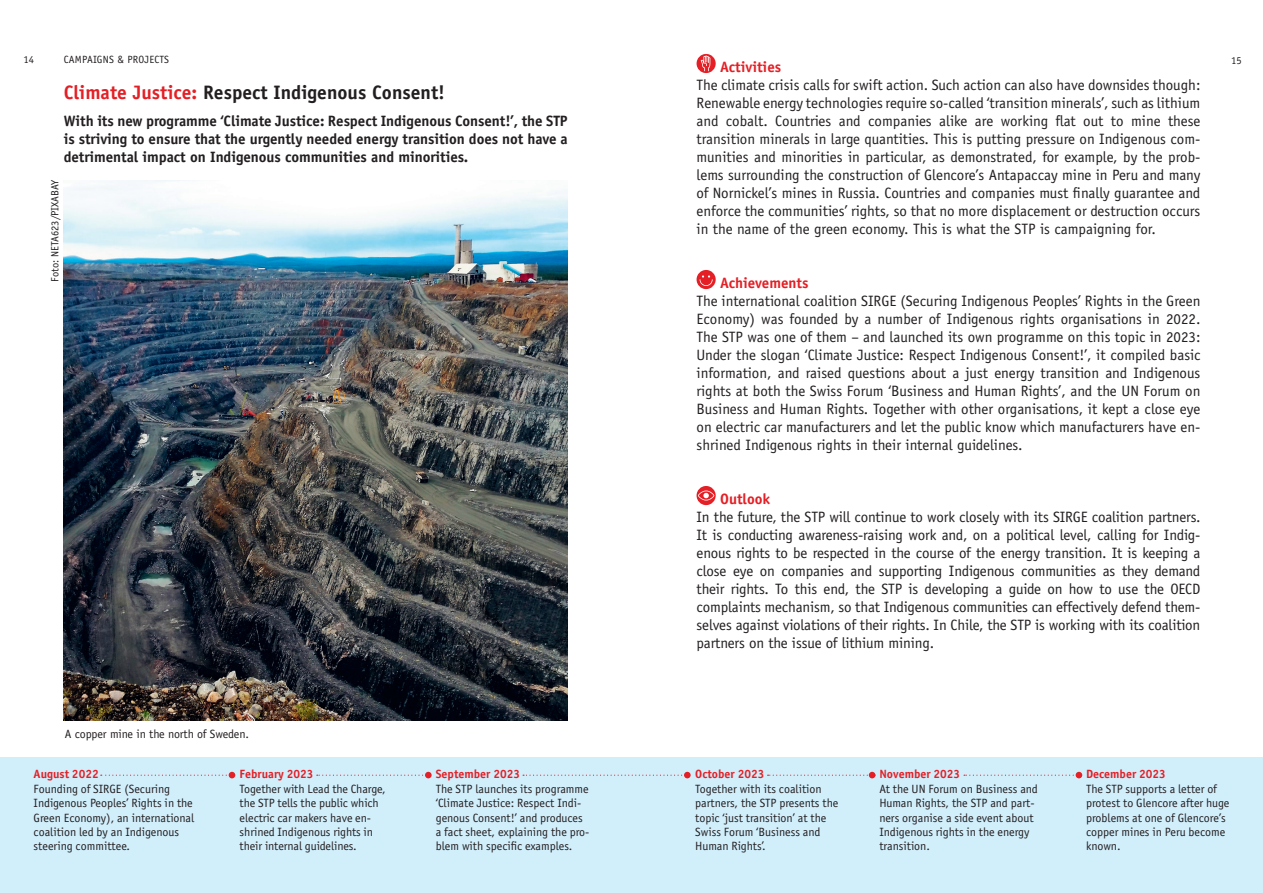
<style>
.page{position:relative;width:1263px;height:893px;background:#fff}
.page>*{position:absolute;margin:0;border:0;box-sizing:border-box;transform-origin:0 0}
.t1{font:700 19.5px "Officina Sans Std";color:#231f20}
.t2{font:15px/18px "Officina Sans Std";letter-spacing:-.01em;color:#231f20;text-align:justify}
.t3{font:700 15px/18px "Officina Sans Std";letter-spacing:-.005em;color:#231f20;text-align:justify}
.t4{font:700 15px "Officina Sans Std";color:#e41f25}
.t5{font:12px/14.4px "Officina Sans Std";color:#231f20}
.t6{font:700 12px "Officina Sans Std";color:#e41f25}
.t7{font:10.5px "Officina Sans Std";color:#231f20}
.t8{font:10.5px "Officina Sans Std";letter-spacing:.02em;color:#231f20}
.s1{color:#e41f25}
</style>
<div class="page">
<div style="left:0;top:757px;width:1263px;height:136px;background:#d1eefb"></div>
<svg style="left:767px;top:772px;width:108px;height:6px"></svg>
<svg style="left:964px;top:772px;width:118px;height:6px"></svg>
<svg style="left:696px;top:54px;width:20px;height:19px"></svg>
<svg style="left:701px;top:56px;width:9px;height:15px"></svg>
<svg style="left:696px;top:270px;width:20px;height:19px"></svg>
<svg style="left:700px;top:275px;width:13px;height:11px"></svg>
<svg style="left:696px;top:486px;width:20px;height:19px"></svg>
<svg style="left:698px;top:491px;width:16px;height:9px"></svg>
<img style="left:64px;top:180px;width:504px;height:540px">
<svg style="left:101px;top:772px;width:134px;height:6px"></svg>
<div style="left:425px;top:772px;width:7px;height:6px;background:#e41f25;border-radius:50%"></div>
<svg style="left:317px;top:775px;width:109px;height:1px"></svg>
<div style="left:684px;top:772px;width:7px;height:6px;background:#e41f25;border-radius:50%"></div>
<svg style="left:523px;top:775px;width:162px;height:1px"></svg>
<p class="t8" style="left:64px;top:53px;width:107px">CAMPAIGNS &amp; PROJECTS</p>
<p class="t7" style="left:24px;top:53px;width:12px">14</p>
<p class="t7" style="left:1231px;top:55px;width:12px">15</p>
<p class="t4" style="left:720px;top:58px;width:63px">Activities</p>
<p class="t2" style="left:696px;top:76px;width:505px">The climate crisis calls for swift action. Such action can also have downsides though:<br>Renewable energy technologies require so-called ‘transition minerals’, such as lithium and cobalt. Countries and companies alike are working flat out to mine these transition minerals in large quantities. This is putting pressure on Indigenous com&shy;munities and minorities in particular, as demonstrated, for example, by the prob&shy;lems surrounding the construction of Glencore’s Antapaccay mine in Peru and many of Nornickel’s mines in Russia. Countries and companies must finally guarantee and enforce the communities’ rights, so that no more displacement or destruction occurs in the name of the green economy. This is what the STP is campaigning for.</p>
<h1 class="t1" style="left:64px;top:80px;width:383px"><span class="s1">Climate Justice:</span> Respect Indigenous Consent!</h1>
<p class="t3" style="left:64px;top:112px;width:505px">With its new programme ‘Climate Justice: Respect Indigenous Consent!’, the STP is striving to ensure that the urgently needed energy transition does not have a detrimental impact on Indigenous communities and minorities.</p>
<p class="t7" style="left:49px;top:282px;width:103px;rotate:-90deg">Foto: NETA623/PIXABAY</p>
<p class="t4" style="left:720px;top:274px;width:90px">Achievements</p>
<p class="t2" style="left:696px;top:292px;width:505px">The international coalition SIRGE (Securing Indigenous Peoples’ Rights in the Green Economy) was founded by a number of Indigenous rights organisations in 2022.<br>The STP was one of them – and launched its own programme on this topic in 2023:<br>Under the slogan ‘Climate Justice: Respect Indigenous Consent!’, it compiled basic information, and raised questions about a just energy transition and Indigenous rights at both the Swiss Forum ‘Business and Human Rights’, and the UN Forum on Business and Human Rights. Together with other organisations, it kept a close eye on electric car manufacturers and let the public know which manufacturers have en&shy;shrined Indigenous rights in their internal guidelines.</p>
<p class="t5" style="left:65px;top:727px;width:186px">A copper mine in the north of Sweden.</p>
<p class="t6" style="left:34px;top:767px;width:67px">August 2022</p>
<p class="t5" style="left:34px;top:781px;width:162px">Founding of SIRGE (Securing<br>Indigenous Peoples’ Rights in the<br>Green Economy), an international coalition led by an Indigenous steering committee.</p>
<p class="t6" style="left:240px;top:767px;width:75px">February 2023</p>
<p class="t5" style="left:240px;top:781px;width:148px">Together with Lead the Charge, the STP tells the public which electric car makers have en&shy;shrined Indigenous rights in their internal guidelines.</p>
<p class="t6" style="left:436px;top:767px;width:86px">September 2023</p>
<p class="t5" style="left:436px;top:781px;width:155px">The STP launches its programme ‘Climate Justice: Respect Indi&shy;genous Consent!’ and produces a fact sheet, explaining the pro&shy;blem with specific examples.</p>
<p class="t4" style="left:720px;top:490px;width:52px">Outlook</p>
<p class="t2" style="left:696px;top:508px;width:505px">In the future, the STP will continue to work closely with its SIRGE coalition partners.<br>It is conducting awareness-raising work and, on a political level, calling for Indig&shy;enous rights to be respected in the course of the energy transition. It is keeping a close eye on companies and supporting Indigenous communities as they demand their rights. To this end, the STP is developing a guide on how to use the OECD complaints mechanism, so that Indigenous communities can effectively defend them&shy;selves against violations of their rights. In Chile, the STP is working with its coalition partners on the issue of lithium mining.</p>
<p class="t6" style="left:695px;top:767px;width:71px">October 2023</p>
<p class="t5" style="left:695px;top:781px;width:145px">Together with its coalition partners, the STP presents the topic ‘just transition’ at the<br>Swiss Forum ‘Business and<br>Human Rights’.</p>
<p class="t6" style="left:879px;top:767px;width:82px">November 2023</p>
<p class="t5" style="left:879px;top:781px;width:160px">At the UN Forum on Business and<br>Human Rights, the STP and part&shy;ners organise a side event about<br>Indigenous rights in the energy transition.</p>
<p class="t6" style="left:1086px;top:767px;width:81px">December 2023</p>
<p class="t5" style="left:1086px;top:781px;width:145px">The STP supports a letter of protest to Glencore after huge problems at one of Glencore’s copper mines in Peru become known.</p>
</div>
